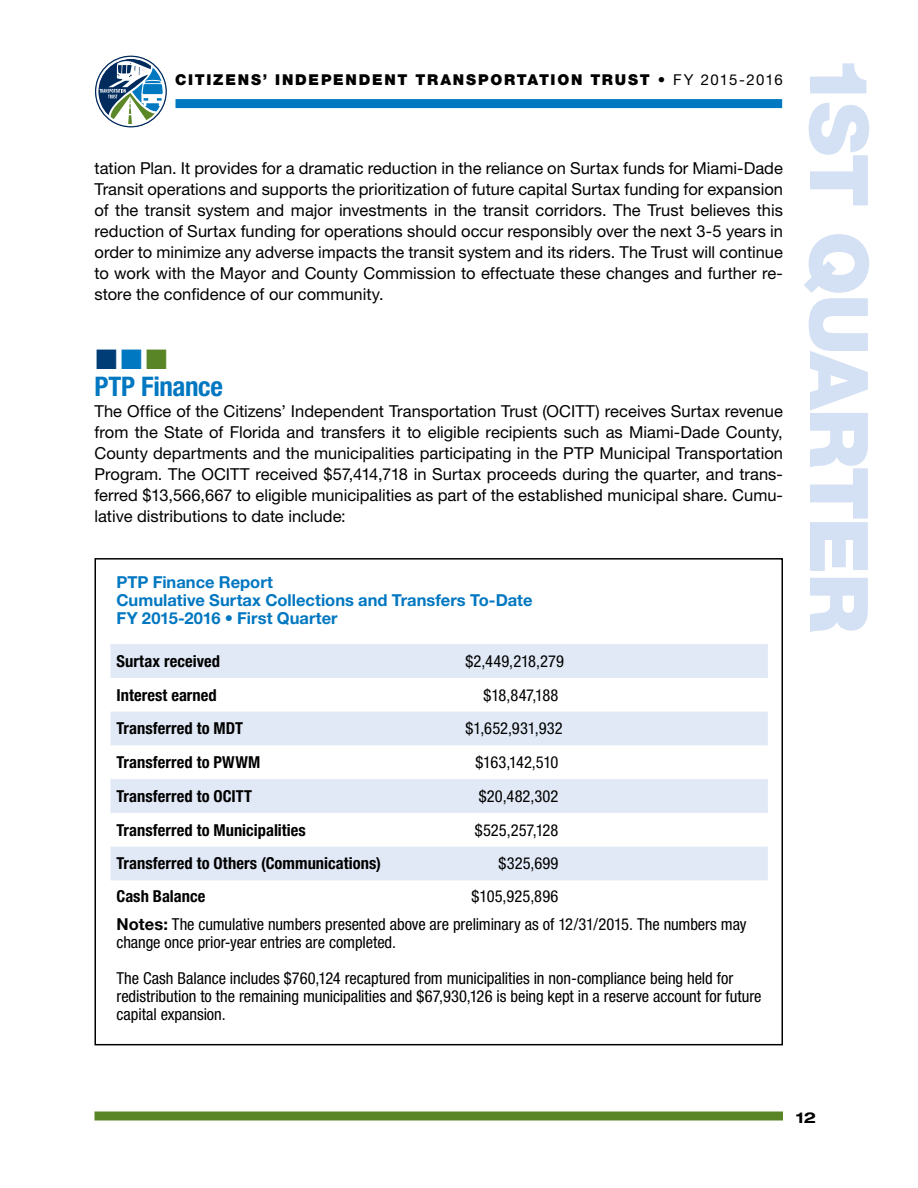
<style>
.page{position:relative;width:918px;height:1188px;background:#fff}
.page>*{position:absolute;margin:0;border:0;box-sizing:border-box;transform-origin:0 0}
.t1{font:900 81px "Helvetica Neue LT Std";letter-spacing:-.03em;color:#d4e0f3}
.t2{font:700 condensed 27px "Helvetica Neue LT Std";letter-spacing:-.01em;color:#0077c1}
.t3{font:16.5px/21px "Helvetica Neue LT Std";color:#000;text-align:justify}
.t4{font:condensed 16.5px/28px "Helvetica Neue LT Std";letter-spacing:-.005em;color:#000}
.t5{font:700 condensed 16.5px "Helvetica Neue LT Std";letter-spacing:.005em;color:#000}
.t6{font:700 16.5px/18px "Helvetica Neue LT Std";color:#0077c1}
.t7{font:condensed 16.5px "Helvetica Neue LT Std";letter-spacing:-.035em;color:#000}
.t8{font:900 15px "Helvetica Neue LT Std";letter-spacing:.115em;color:#000}
.t9{font:700 expanded 15px "Helvetica Neue LT Std";color:#000}
.s1{font-weight:400}
.s2{font-weight:700;font-stretch:normal}
</style>
<div class="page">
<svg style="left:95px;top:55px;width:72px;height:73px"></svg>
<div style="left:176px;top:99px;width:606px;height:9px;background:#0077c1"></div>
<div style="left:94px;top:1112px;width:689px;height:8px;background:#598527"></div>
<div style="left:94px;top:558px;width:689px;height:487px;border:2px solid #000"></div>
<svg style="left:110px;top:644px;width:658px;height:236px;fill:#e1e9f6"></svg>
<p class="t8" style="left:175px;top:71px;width:609px">CITIZENS’ INDEPENDENT TRANSPORTATION TRUST • <span class="s1">FY 2015-2016</span></p>
<h1 class="t1" style="left:887px;top:54px;width:581px;rotate:90deg">1ST QUARTER</h1>
<p class="t3" style="left:94px;top:157px;width:690px">tation Plan. It provides for a dramatic reduction in the reliance on Surtax funds for Miami-Dade Transit operations and supports the prioritization of future capital Surtax funding for expansion of the transit system and major investments in the transit corridors. The Trust believes this reduction of Surtax funding for operations should occur responsibly over the next 3-5 years in order to minimize any adverse impacts the transit system and its riders. The Trust will continue to work with the Mayor and County Commission to effectuate these changes and further re&shy;store the confidence of our community.</p>
<h2 class="t2" style="left:94px;top:370px;width:130px">PTP Finance</h2>
<p class="t3" style="left:94px;top:400px;width:690px">The Office of the Citizens’ Independent Transportation Trust (OCITT) receives Surtax revenue from the State of Florida and transfers it to eligible recipients such as Miami-Dade County, County departments and the municipalities participating in the PTP Municipal Transportation Program. The OCITT received $57,414,718 in Surtax proceeds during the quarter, and trans&shy;ferred $13,566,667 to eligible municipalities as part of the established municipal share. Cumu&shy;lative distributions to date include:</p>
<p class="t6" style="left:116px;top:573px;width:418px">PTP Finance Report<br>Cumulative Surtax Collections and Transfers To-Date<br>FY 2015-2016 • First Quarter</p>
<p class="t5" style="left:116px;top:651px;width:105px">Surtax received</p>
<p class="t4" style="left:466px;top:647px;width:100px">$2,449,218,279</p>
<p class="t5" style="left:116px;top:685px;width:102px">Interest earned</p>
<p class="t4" style="left:484px;top:681px;width:76px">$18,847,188</p>
<p class="t5" style="left:116px;top:719px;width:128px">Transferred to MDT</p>
<p class="t4" style="left:466px;top:714px;width:99px">$1,652,931,932</p>
<p class="t5" style="left:116px;top:752px;width:145px">Transferred to PWWM</p>
<p class="t7" style="left:475px;top:753px;width:85px">$163,142,510</p>
<p class="t5" style="left:116px;top:786px;width:137px">Transferred to OCITT</p>
<p class="t4" style="left:479px;top:782px;width:81px">$20,482,302</p>
<p class="t5" style="left:116px;top:820px;width:191px">Transferred to Municipalities</p>
<p class="t4" style="left:475px;top:816px;width:85px">$525,257,128</p>
<p class="t5" style="left:116px;top:853px;width:266px">Transferred to Others (Communications)</p>
<p class="t4" style="left:499px;top:849px;width:61px">$325,699</p>
<p class="t5" style="left:116px;top:886px;width:90px">Cash Balance</p>
<p class="t4" style="left:116px;top:882px;width:632px;text-indent:355px">$105,925,896<br><span class="s2">Notes:</span> The cumulative numbers presented above are preliminary as of 12/31/2015. The numbers may</p>
<p class="t4" style="left:116px;top:924px;width:618px;line-height:36px">change once prior-year entries are completed.<br>The Cash Balance includes $760,124 recaptured from municipalities in non-compliance being held for</p>
<p class="t4" style="left:116px;top:987px;width:647px;line-height:18px">redistribution to the remaining municipalities and $67,930,126 is being kept in a reserve account for future capital expansion.</p>
<p class="t9" style="left:796px;top:1108px;width:21px">12</p>
</div>
